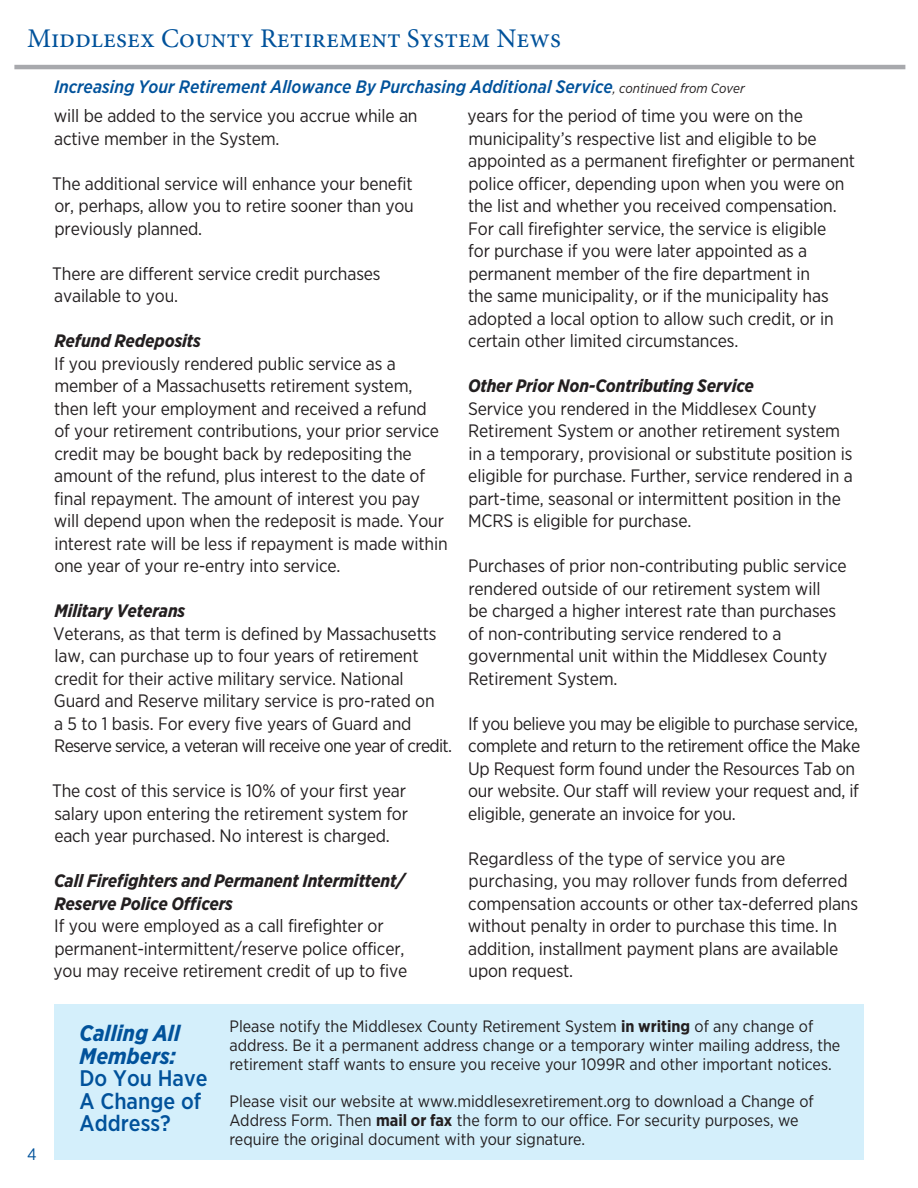
<style>
.page{position:relative;width:918px;height:1188px;background:#fff}
.page>*{position:absolute;margin:0;border:0;box-sizing:border-box;transform-origin:0 0}
.t1{font:27px "Minion Pro";color:#01529b}
.t2{font:500 22.5px/22.5px "Gotham Narrow";color:#01529b}
.t3{font:italic 700 22.5px/22.5px "Gotham Narrow";color:#01529b}
.t4{font:18px/22.5px "Gotham Narrow";letter-spacing:-.01em;color:#231f20}
.t5{font:italic 700 18px/22.5px "Gotham Narrow";letter-spacing:-.01em;color:#231f20}
.t6{font:italic 500 18px "Gotham Narrow";color:#01529b}
.t7{font:16.5px/18.8px "Gotham Narrow";color:#231f20}
.t8{font:16.5px "Gotham Narrow";color:#01529b}
.s1{font-weight:400;font-size:13.5px;color:#231f20}
.s2{font-weight:700}
</style>
<div class="page">
<hr style="left:14px;top:65px;width:891px;height:4px;background:#a8a9ad">
<div style="left:54px;top:1004px;width:810px;height:155px;background:#d4effb"></div>
<h1 class="t1" style="left:27px;top:20px;width:536px">Middlesex County Retirement System News</h1>
<p class="t6" style="left:54px;top:75px;width:692px">Increasing Your Retirement Allowance By Purchasing Additional Service<span class="s1">, continued from Cover</span></p>
<p class="t8" style="left:27px;top:1144px;width:11px">4</p>
<p class="t4" style="left:54px;top:104px;width:365px">will be added to the service you accrue while an active member in the System.</p>
<p class="t4" style="left:52px;top:172px;width:363px;text-align:justify">The additional service will enhance your benefit or, perhaps, allow you to retire sooner than you previously planned.</p>
<p class="t4" style="left:52px;top:262px;width:330px">There are different service credit purchases available to you.</p>
<p class="t5" style="left:54px;top:330px;width:148px">Refund Redeposits</p>
<p class="t4" style="left:54px;top:352px;width:395px">If you previously rendered public service as a member of a Massachusetts retirement system, then left your employment and received a refund<br>of your retirement contributions, your prior service credit may be bought back by redepositing the amount of the refund, plus interest to the date of final repayment. The amount of interest you pay will depend upon when the redeposit is made. Your interest rate will be less if repayment is made within one year of your re-entry into service.</p>
<p class="t5" style="left:54px;top:600px;width:132px">Military Veterans</p>
<p class="t4" style="left:53px;top:622px;width:401px">Veterans, as that term is defined by Massachusetts law, can purchase up to four years of retirement credit for their active military service. National Guard and Reserve military service is pro-rated on<br>a 5 to 1 basis. For every five years of Guard and Reserve service, a veteran will receive one year of credit.</p>
<p class="t4" style="left:52px;top:779px;width:357px;text-align:justify">The cost of this service is 10% of your first year salary upon entering the retirement system for each year purchased. No interest is charged.</p>
<p class="t5" style="left:54px;top:870px;width:352px">Call Firefighters and Permanent Intermittent/<br>Reserve Police Officers</p>
<p class="t4" style="left:54px;top:914px;width:355px">If you were employed as a call firefighter or permanent-intermittent/reserve police officer, you may receive retirement credit of up to five</p>
<p class="t4" style="left:468px;top:104px;width:389px">years for the period of time you were on the municipality’s respective list and eligible to be appointed as a permanent firefighter or permanent police officer, depending upon when you were on the list and whether you received compensation.<br>For call firefighter service, the service is eligible<br>for purchase if you were later appointed as a permanent member of the fire department in<br>the same municipality, or if the municipality has adopted a local option to allow such credit, or in certain other limited circumstances.</p>
<p class="t5" style="left:468px;top:375px;width:288px">Other Prior Non-Contributing Service</p>
<p class="t4" style="left:468px;top:397px;width:386px">Service you rendered in the Middlesex County Retirement System or another retirement system in a temporary, provisional or substitute position is eligible for purchase. Further, service rendered in a part-time, seasonal or intermittent position in the MCRS is eligible for purchase.</p>
<p class="t4" style="left:468px;top:554px;width:380px">Purchases of prior non-contributing public service rendered outside of our retirement system will<br>be charged a higher interest rate than purchases of non-contributing service rendered to a governmental unit within the Middlesex County Retirement System.</p>
<p class="t4" style="left:468px;top:712px;width:394px">If you believe you may be eligible to purchase service, complete and return to the retirement office the Make Up Request form found under the Resources Tab on our website. Our staff will review your request and, if eligible, generate an invoice for you.</p>
<p class="t4" style="left:468px;top:847px;width:392px">Regardless of the type of service you are purchasing, you may rollover funds from deferred compensation accounts or other tax-deferred plans without penalty in order to purchase this time. In addition, installment payment plans are available upon request.</p>
<p class="t3" style="left:80px;top:1022px;width:102px">Calling All<br>Members:</p>
<p class="t2" style="left:80px;top:1067px;width:130px">Do You Have<br>A Change of<br>Address?</p>
<p class="t7" style="left:230px;top:1017px;width:612px">Please notify the Middlesex County Retirement System <span class="s2">in writing</span> of any change of address. Be it a permanent address change or a temporary winter mailing address, the retirement staff wants to ensure you receive your 1099R and other important notices.</p>
<p class="t7" style="left:230px;top:1092px;width:586px">Please visit our website at www.middlesexretirement.org to download a Change of<br>Address Form. Then <span class="s2">mail or fax</span> the form to our office. For security purposes, we require the original document with your signature.</p>
</div>
